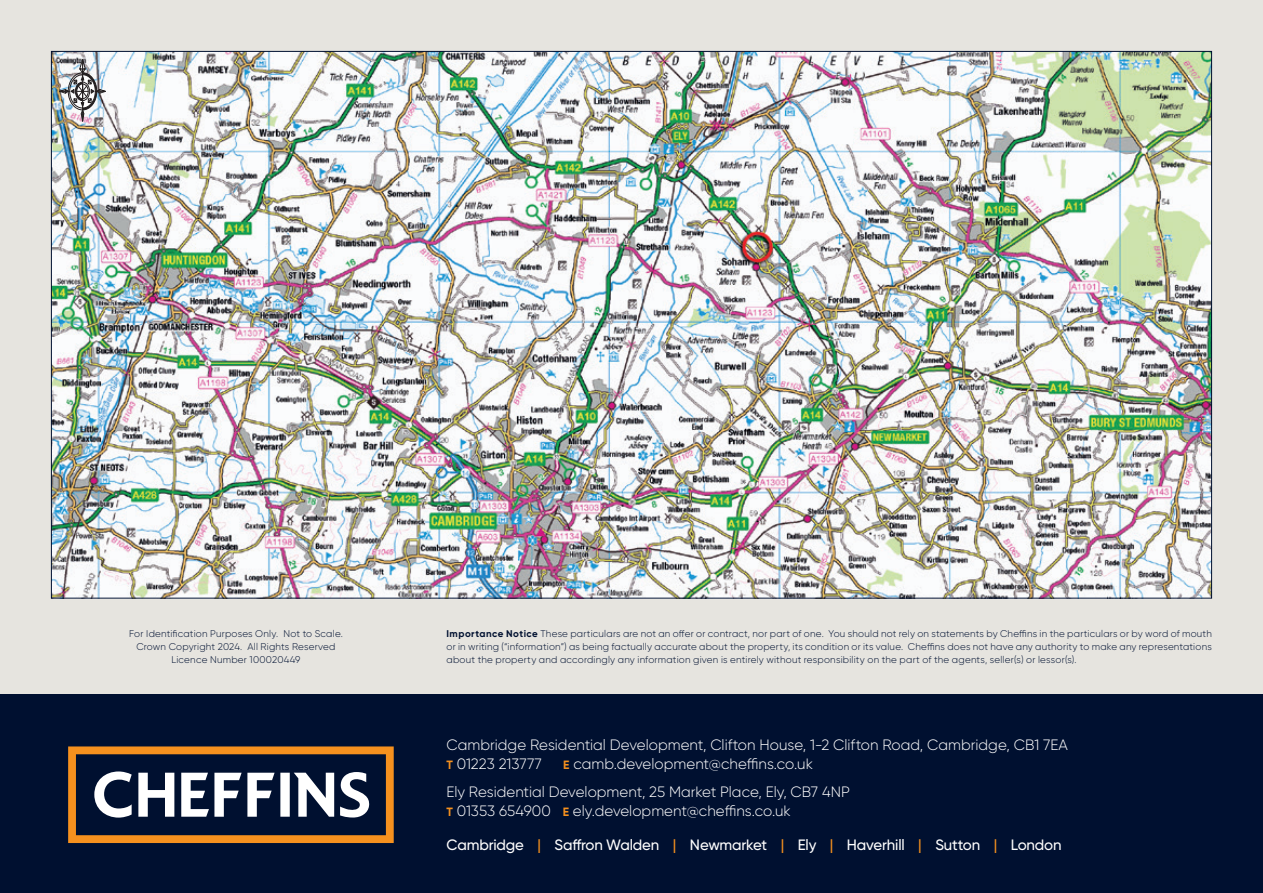
<style>
.page{position:relative;width:1263px;height:893px;background:#fff}
.page>*{position:absolute;margin:0;border:0;box-sizing:border-box;transform-origin:0 0}
._08_Office_address{font:300 15px "Gilroy";color:#fff}
._03_Offices{font:500 15px "Gilroy";letter-spacing:-.01em;color:#fff}
._06_Headings{font:300 9.75px/13.2px "Gilroy";letter-spacing:.02em;color:#001030;text-align:justify}
.Important_Notice_small{font:300 9.75px/13.2px "Gilroy";letter-spacing:.02em;color:#001030;text-align:center}
.s1{font-weight:700}
.s2{font-weight:700;font-size:12px;color:#f6911e}
.s3{color:#f6911e}
</style>
<div class="page">
<div style="left:0;top:0;width:1263px;height:694px;background:#e6e4df"></div>
<div style="left:0;top:694px;width:1263px;height:199px;background:#001030"></div>
<img style="left:53px;top:53px;width:1157px;height:543px">
<img style="left:58px;top:58px;width:49px;height:66px">
<svg style="left:68px;top:746px;width:326px;height:97px"></svg>
<p class="Important_Notice_small" style="left:129px;top:627px;width:215px">For Identification Purposes Only. Not to Scale.<br>Crown Copyright 2024. All Rights Reserved<br>Licence Number 100020449</p>
<p class="_06_Headings" style="left:446px;top:627px;width:767px"><span class="s1">Importance Notice</span> These particulars are not an offer or contract, nor part of one. You should not rely on statements by Cheffins in the particulars or by word of mouth or in writing (“information”) as being factually accurate about the property, its condition or its value. Cheffins does not have any authority to make any representations about the property and accordingly any information given is entirely without responsibility on the part of the agents, seller(s) or lessor(s).</p>
<p class="_08_Office_address" style="left:446px;top:735px;width:623px">Cambridge Residential Development, Clifton House, 1-2 Clifton Road, Cambridge, CB1 7EA</p>
<p class="_08_Office_address" style="left:446px;top:754px;width:97px"><span class="s2">T</span> 01223 213777</p>
<p class="_08_Office_address" style="left:563px;top:754px;width:251px"><span class="s2">E</span> camb.development@cheffins.co.uk</p>
<p class="_08_Office_address" style="left:446px;top:782px;width:405px">Ely Residential Development, 25 Market Place, Ely, CB7 4NP</p>
<p class="_08_Office_address" style="left:446px;top:801px;width:346px"><span class="s2">T</span> 01353 654900 <span class="s2">E</span> ely.development@cheffins.co.uk</p>
<p class="_03_Offices" style="left:446px;top:835px;width:617px">Cambridge <span class="s3">|</span> Saffron Walden <span class="s3">|</span> Newmarket <span class="s3">|</span> Ely <span class="s3">|</span> Haverhill <span class="s3">|</span> Sutton <span class="s3">|</span> London</p>
</div>
